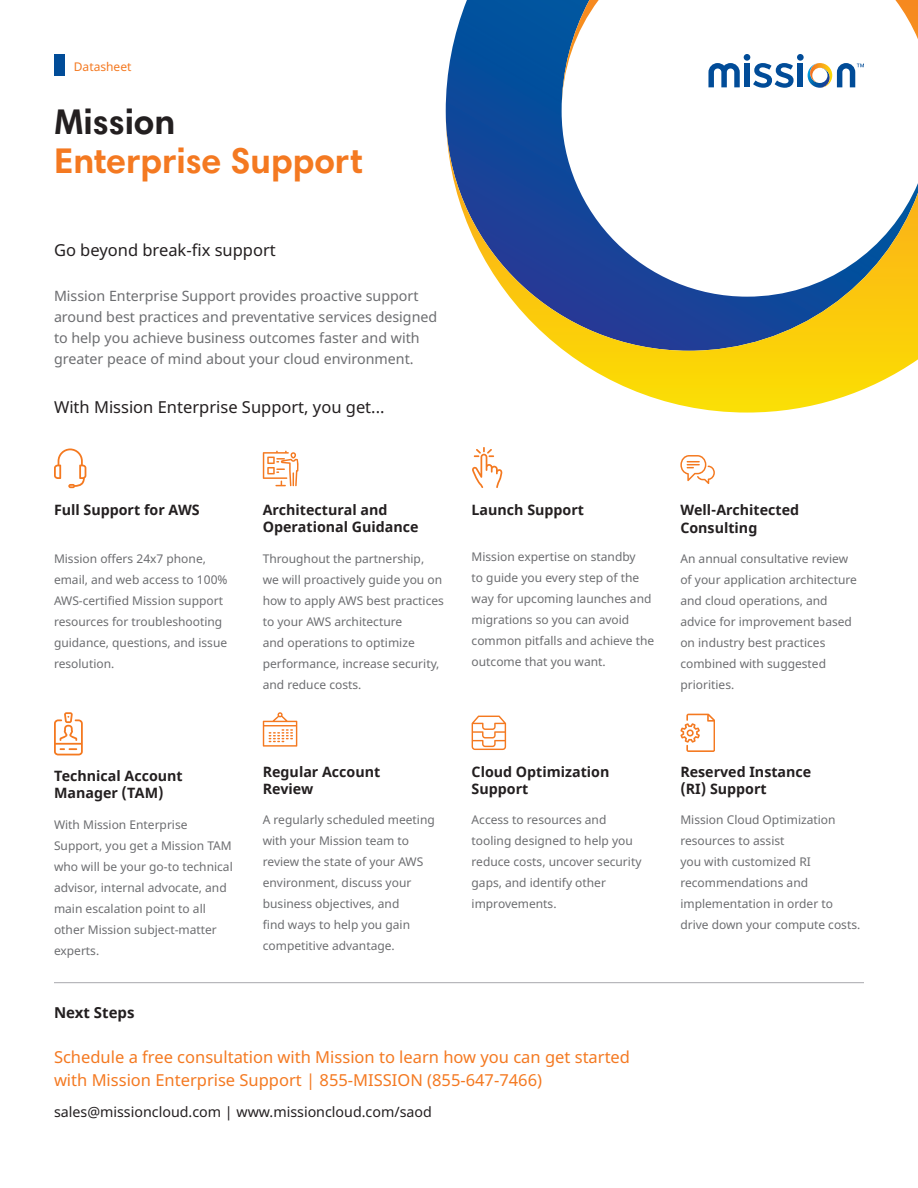
<style>
.page{position:relative;width:918px;height:1188px;background:#fff}
.page>*{position:absolute;margin:0;border:0;box-sizing:border-box;transform-origin:0 0}
.t1{font:700 36px "Harmonia Sans Pro Cyr";color:#f47921}
.t2{font:700 36px "Harmonia Sans Pro Cyr";color:#231f20}
.t3{font:16.5px "Noto Sans";color:#f47921}
.t4{font:16.5px "Noto Sans";color:#231f20}
.t5{font:700 15px "Noto Sans";color:#231f20}
.t6{font:700 14.25px/17.1px "Noto Sans";color:#231f20}
.t7{font:14.25px/21px "Noto Sans";color:#6c6d70}
.t8{font:14.25px "Noto Sans";color:#231f20}
.featured-description{font:12px/21px "Noto Sans";color:#6c6d70}
.t9{font:12px "Noto Sans";color:#f47921}
</style>
<div class="page">
<svg style="left:446px;top:0;width:472px;height:413px"></svg>
<svg style="left:753px;top:63px;width:41px;height:25px"></svg>
<div style="left:744px;top:54px;width:6px;height:7px;background:#014c98;border-radius:50%"></div>
<div style="left:744px;top:63px;width:6px;height:24px;background:#014c98"></div>
<div style="left:797px;top:54px;width:7px;height:7px;background:#014c98;border-radius:50%"></div>
<div style="left:798px;top:63px;width:5px;height:24px;background:#014c98"></div>
<svg style="left:708px;top:63px;width:32px;height:24px"></svg>
<svg style="left:808px;top:63px;width:56px;height:25px"></svg>
<div style="left:54px;top:54px;width:11px;height:22px;background:#014c98"></div>
<svg style="left:680px;top:455px;width:35px;height:29px"></svg>
<svg style="left:472px;top:716px;width:34px;height:34px"></svg>
<svg style="left:680px;top:714px;width:35px;height:38px"></svg>
<svg style="left:54px;top:712px;width:29px;height:43px"></svg>
<svg style="left:54px;top:449px;width:32px;height:39px"></svg>
<svg style="left:472px;top:447px;width:30px;height:41px"></svg>
<svg style="left:263px;top:451px;width:36px;height:35px"></svg>
<svg style="left:263px;top:712px;width:34px;height:35px"></svg>
<hr style="left:54px;top:982px;width:810px;height:1px;background:#a8a9ad">
<p class="t9" style="left:74px;top:58px;width:59px">Datasheet</p>
<p class="t2" style="left:54px;top:98px;width:123px">Mission</p>
<p class="t1" style="left:54px;top:137px;width:310px">Enterprise Support</p>
<p class="t4" style="left:54px;top:239px;width:223px">Go beyond break-fix support</p>
<p class="t7" style="left:54px;top:286px;width:385px">Mission Enterprise Support provides proactive support around best practices and preventative services designed to help you achieve business outcomes faster and with greater peace of mind about your cloud environment.</p>
<p class="t4" style="left:54px;top:396px;width:332px">With Mission Enterprise Support, you get...</p>
<p class="t6" style="left:54px;top:502px;width:147px">Full Support for AWS</p>
<p class="featured-description" style="left:54px;top:549px;width:175px">Mission offers 24x7 phone, email, and web access to 100%<br>AWS-certified Mission support resources for troubleshooting guidance, questions, and issue resolution.</p>
<p class="t6" style="left:263px;top:502px;width:126px">Architectural and</p>
<p class="t6" style="left:263px;top:519px;width:157px">Operational Guidance</p>
<p class="featured-description" style="left:263px;top:549px;width:183px">Throughout the partnership,<br>we will proactively guide you on how to apply AWS best practices to your AWS architecture<br>and operations to optimize performance, increase security, and reduce costs.</p>
<p class="t6" style="left:472px;top:502px;width:114px">Launch Support</p>
<p class="featured-description" style="left:472px;top:547px;width:184px">Mission expertise on standby<br>to guide you every step of the way for upcoming launches and migrations so you can avoid common pitfalls and achieve the outcome that you want.</p>
<p class="t6" style="left:680px;top:502px;width:120px">Well-Architected</p>
<p class="t6" style="left:680px;top:519px;width:78px">Consulting</p>
<p class="featured-description" style="left:680px;top:548px;width:178px">An annual consultative review of your application architecture and cloud operations, and advice for improvement based on industry best practices combined with suggested priorities.</p>
<p class="t6" style="left:54px;top:767px;width:130px">Technical Account</p>
<p class="t6" style="left:54px;top:784px;width:111px">Manager (TAM)</p>
<p class="t6" style="left:263px;top:763px;width:119px">Regular Account<br>Review</p>
<p class="t6" style="left:472px;top:763px;width:139px">Cloud Optimization<br>Support</p>
<p class="t6" style="left:680px;top:763px;width:132px">Reserved Instance (RI) Support</p>
<p class="featured-description" style="left:54px;top:814px;width:180px">With Mission Enterprise<br>Support, you get a Mission TAM who will be your go-to technical advisor, internal advocate, and main escalation point to all other Mission subject-matter experts.</p>
<p class="featured-description" style="left:263px;top:810px;width:174px">A regularly scheduled meeting with your Mission team to review the state of your AWS environment, discuss your business objectives, and<br>find ways to help you gain competitive advantage.</p>
<p class="featured-description" style="left:472px;top:810px;width:171px">Access to resources and tooling designed to help you reduce costs, uncover security gaps, and identify other improvements.</p>
<p class="featured-description" style="left:680px;top:810px;width:157px">Mission Cloud Optimization resources to assist</p>
<p class="featured-description" style="left:680px;top:852px;width:132px">you with customized RI</p>
<p class="featured-description" style="left:680px;top:873px;width:181px">recommendations and implementation in order to drive down your compute costs.</p>
<p class="t5" style="left:54px;top:1002px;width:82px">Next Steps</p>
<p class="t3" style="left:54px;top:1046px;width:578px">Schedule a free consultation with Mission to learn how you can get started</p>
<p class="t3" style="left:54px;top:1068px;width:490px">with Mission Enterprise Support | 855-MISSION (855-647-7466)</p>
<p class="t8" style="left:54px;top:1101px;width:379px">sales@missioncloud.com | www.missioncloud.com/saod</p>
</div>
